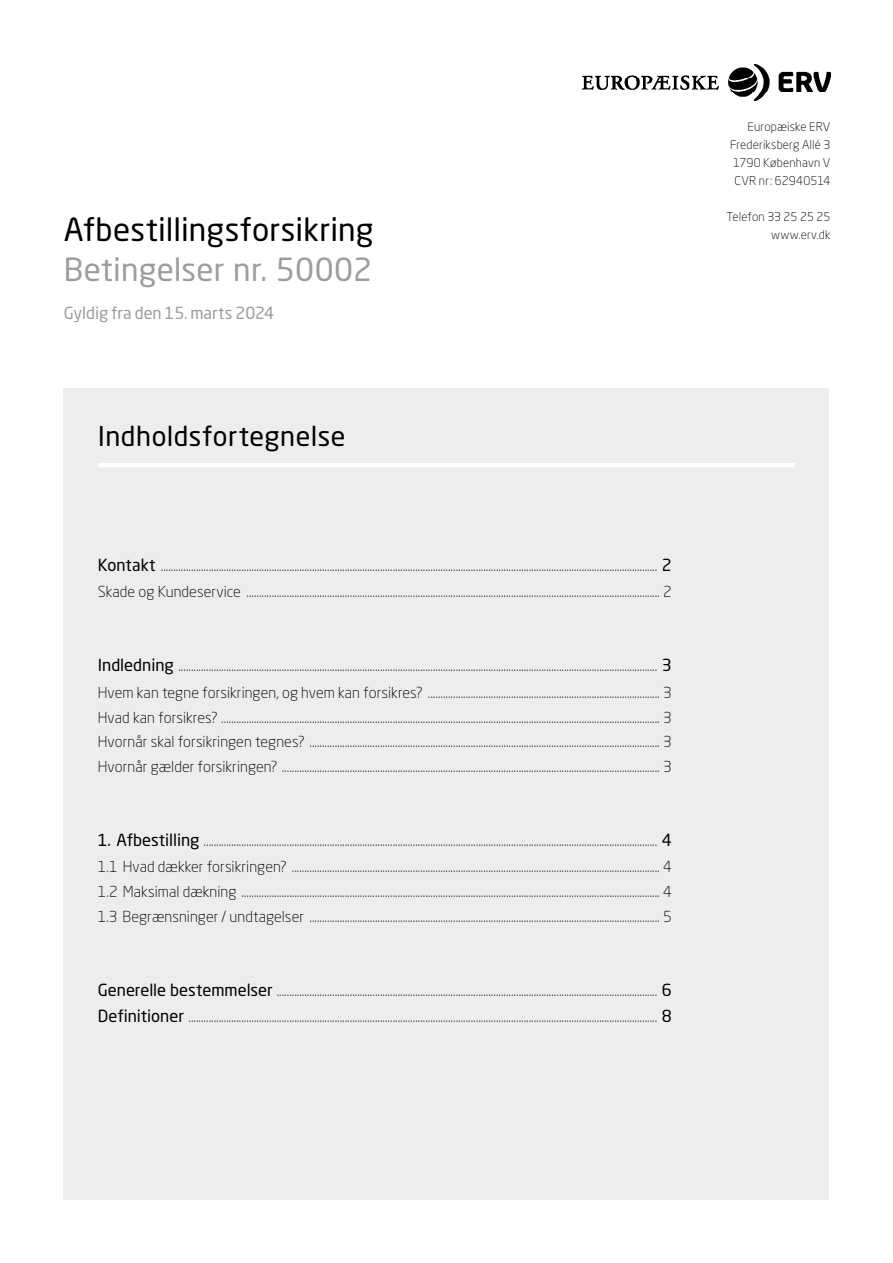
<style>
.page{position:relative;width:893px;height:1263px;background:#fff}
.page>*{position:absolute;margin:0;border:0;box-sizing:border-box;transform-origin:0 0}
.t1{font:31.5px "Neo Sans W1 G";letter-spacing:.005em;color:#000}
.t2{font:31.5px "Neo Sans W1 G";letter-spacing:.005em;color:#9d9d9c}
.Indholdsfortegnelse___Rubrik{font:27px "Neo Sans W1 G";letter-spacing:.02em;color:#000}
.Gyldig{font:16.5px "Neo Sans W1 G";color:#9d9d9c}
.Indholdsfortegnelse___Brød{font:300 15px "Neo Sans W1 G";letter-spacing:.005em;color:#000}
.Indholdsfortegnelse___Mellemrubrik{font:300 15px "Neo Sans W1 G";color:#000}
.Adresse{font:300 12px "Neo Sans W1 G";letter-spacing:.015em;color:#000}
.s1{font-weight:400;font-size:16.5px}
</style>
<div class="page">
<img style="left:583px;top:64px;width:247px;height:36px">
<div style="left:64px;top:388px;width:765px;height:811px;background:#ededed"></div>
<hr style="left:98px;top:463px;width:697px;height:4px;background:#fff">
<p class="t1" style="left:64px;top:210px;width:311px">Afbestillingsforsikring</p>
<p class="t2" style="left:64px;top:251px;width:310px">Betingelser nr. 50002</p>
<p class="Gyldig" style="left:64px;top:303px;width:212px">Gyldig fra den 15. marts 2024</p>
<p class="Indholdsfortegnelse___Rubrik" style="left:98px;top:419px;width:249px">Indholdsfortegnelse</p>
<p class="Indholdsfortegnelse___Mellemrubrik" style="left:98px;top:556px;width:576px"><span class="s1">Kontakt</span> ..................................................................................................................................................................................................... <span class="s1">2</span></p>
<p class="Indholdsfortegnelse___Brød" style="left:98px;top:583px;width:576px">Skade og Kundeservice .................................................................................................................................................................... 2</p>
<p class="Indholdsfortegnelse___Mellemrubrik" style="left:98px;top:656px;width:576px"><span class="s1">Indledning</span> .............................................................................................................................................................................................. <span class="s1">3</span></p>
<p class="Indholdsfortegnelse___Brød" style="left:98px;top:683px;width:576px">Hvem kan tegne forsikringen, og hvem kan forsikres? ............................................................................................ 3</p>
<p class="Indholdsfortegnelse___Brød" style="left:98px;top:708px;width:576px">Hvad kan forsikres? .............................................................................................................................................................................. 3</p>
<p class="Indholdsfortegnelse___Brød" style="left:98px;top:732px;width:576px">Hvornår skal forsikringen tegnes? ........................................................................................................................................... 3</p>
<p class="Indholdsfortegnelse___Brød" style="left:98px;top:757px;width:576px">Hvornår gælder forsikringen? ...................................................................................................................................................... 3</p>
<p class="Indholdsfortegnelse___Mellemrubrik" style="left:98px;top:831px;width:576px"><span class="s1">1. Afbestilling</span> .................................................................................................................................................................................... <span class="s1">4</span></p>
<p class="Indholdsfortegnelse___Brød" style="left:98px;top:858px;width:576px">1.1 Hvad dækker forsikringen? .................................................................................................................................................. 4</p>
<p class="Indholdsfortegnelse___Brød" style="left:98px;top:882px;width:576px">1.2 Maksimal dækning ...................................................................................................................................................................... 4</p>
<p class="Indholdsfortegnelse___Brød" style="left:98px;top:907px;width:576px">1.3 Begrænsninger / undtagelser ........................................................................................................................................... 5</p>
<p class="Indholdsfortegnelse___Mellemrubrik" style="left:98px;top:981px;width:576px"><span class="s1">Generelle bestemmelser</span> ....................................................................................................................................................... <span class="s1">6</span></p>
<p class="Indholdsfortegnelse___Mellemrubrik" style="left:98px;top:1008px;width:576px"><span class="s1">Definitioner</span> .......................................................................................................................................................................................... <span class="s1">8</span></p>
<p class="Adresse" style="left:748px;top:119px;width:84px">Europæiske ERV</p>
<p class="Adresse" style="left:730px;top:137px;width:102px">Frederiksberg Allé 3</p>
<p class="Adresse" style="left:733px;top:155px;width:99px">1790 København V</p>
<p class="Adresse" style="left:734px;top:173px;width:97px">CVR nr : 62940514</p>
<p class="Adresse" style="left:727px;top:209px;width:105px">Telefon 33 25 25 25</p>
<p class="Adresse" style="left:771px;top:227px;width:61px">www.erv.dk</p>
</div>
